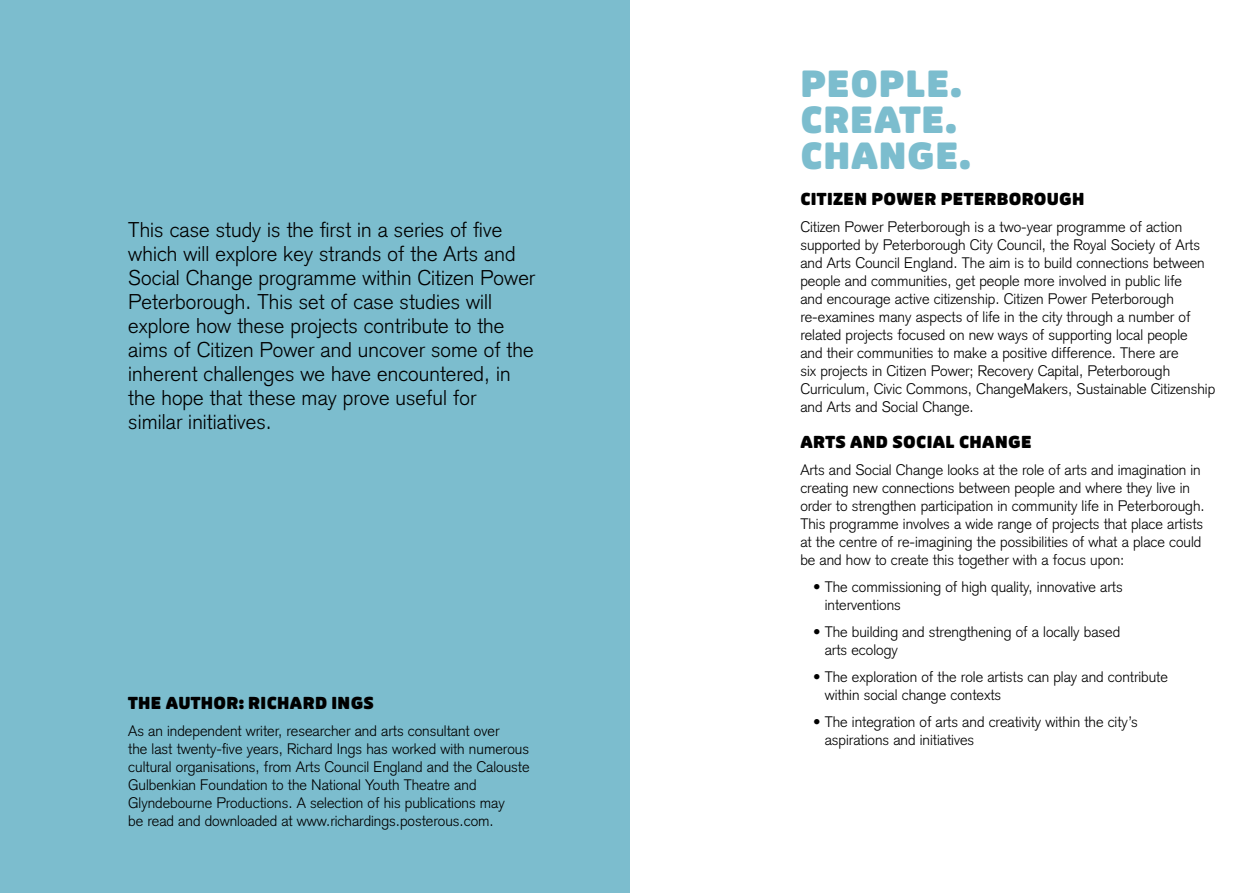
<style>
.page{position:relative;width:1259px;height:893px;background:#fff}
.page>*{position:absolute;margin:0;border:0;box-sizing:border-box;transform-origin:0 0}
.t1{font:36px/36px "Pinup";color:#7cbdce}
.t2{font:300 21px/24px "Akzidenz Grotesk";letter-spacing:.005em;color:#000}
.t3{font:16.5px "Pinup";letter-spacing:.02em;color:#000}
.t4{font:300 15px/18px "Akzidenz Grotesk";color:#000}
</style>
<div class="page">
<div style="left:0;top:0;width:629px;height:893px;background:#7cbdce"></div>
<p class="t2" style="left:128px;top:218px;width:408px">This case study is the first in a series of five which will explore key strands of the Arts and Social Change programme within Citizen Power Peterborough. This set of case studies will explore how these projects contribute to the aims of Citizen Power and uncover some of the inherent challenges we have encountered, in the hope that these may prove useful for similar initiatives.</p>
<p class="t3" style="left:128px;top:693px;width:247px">THE AUTHOR: RICHARD INGS</p>
<p class="t4" style="left:128px;top:721px;width:403px">As an independent writer, researcher and arts consultant over<br>the last twenty-five years, Richard Ings has worked with numerous cultural organisations, from Arts Council England and the Calouste Gulbenkian Foundation to the National Youth Theatre and Glyndebourne Productions. A selection of his publications may<br>be read and downloaded at www.richardings.posterous.com.</p>
<h1 class="t1" style="left:800px;top:66px;width:76px">PEOPL</h1>
<h1 class="t1" style="left:800px;top:66px;width:163px;text-indent:126px">E.<br>CREATE.<br>CHANG</h1>
<h1 class="t1" style="left:935px;top:138px;width:37px">E.</h1>
<p class="t3" style="left:800px;top:189px;width:286px">CITIZEN POWER PETERBOROUGH</p>
<p class="t4" style="left:800px;top:217px;width:416px">Citizen Power Peterborough is a two-year programme of action supported by Peterborough City Council, the Royal Society of Arts and Arts Council England. The aim is to build connections between people and communities, get people more involved in public life<br>and encourage active citizenship. Citizen Power Peterborough re-examines many aspects of life in the city through a number of related projects focused on new ways of supporting local people<br>and their communities to make a positive difference. There are<br>six projects in Citizen Power; Recovery Capital, Peterborough Curriculum, Civic Commons, ChangeMakers, Sustainable Citizenship and Arts and Social Change.</p>
<p class="t3" style="left:800px;top:432px;width:231px">ARTS AND SOCIAL CHANGE</p>
<p class="t4" style="left:800px;top:460px;width:406px">Arts and Social Change looks at the role of arts and imagination in creating new connections between people and where they live in order to strengthen participation in community life in Peterborough.<br>This programme involves a wide range of projects that place artists at the centre of re-imagining the possibilities of what a place could be and how to create this together with a focus upon:</p>
<p class="t4" style="left:824px;top:577px;width:299px;text-indent:-12px">• The commissioning of high quality, innovative arts interventions</p>
<p class="t4" style="left:824px;top:622px;width:297px;text-indent:-12px">• The building and strengthening of a locally based arts ecology</p>
<p class="t4" style="left:824px;top:667px;width:345px;text-indent:-12px">• The exploration of the role artists can play and contribute within social change contexts</p>
<p class="t4" style="left:824px;top:712px;width:314px;text-indent:-12px">• The integration of arts and creativity within the city’s aspirations and initiatives</p>
</div>
